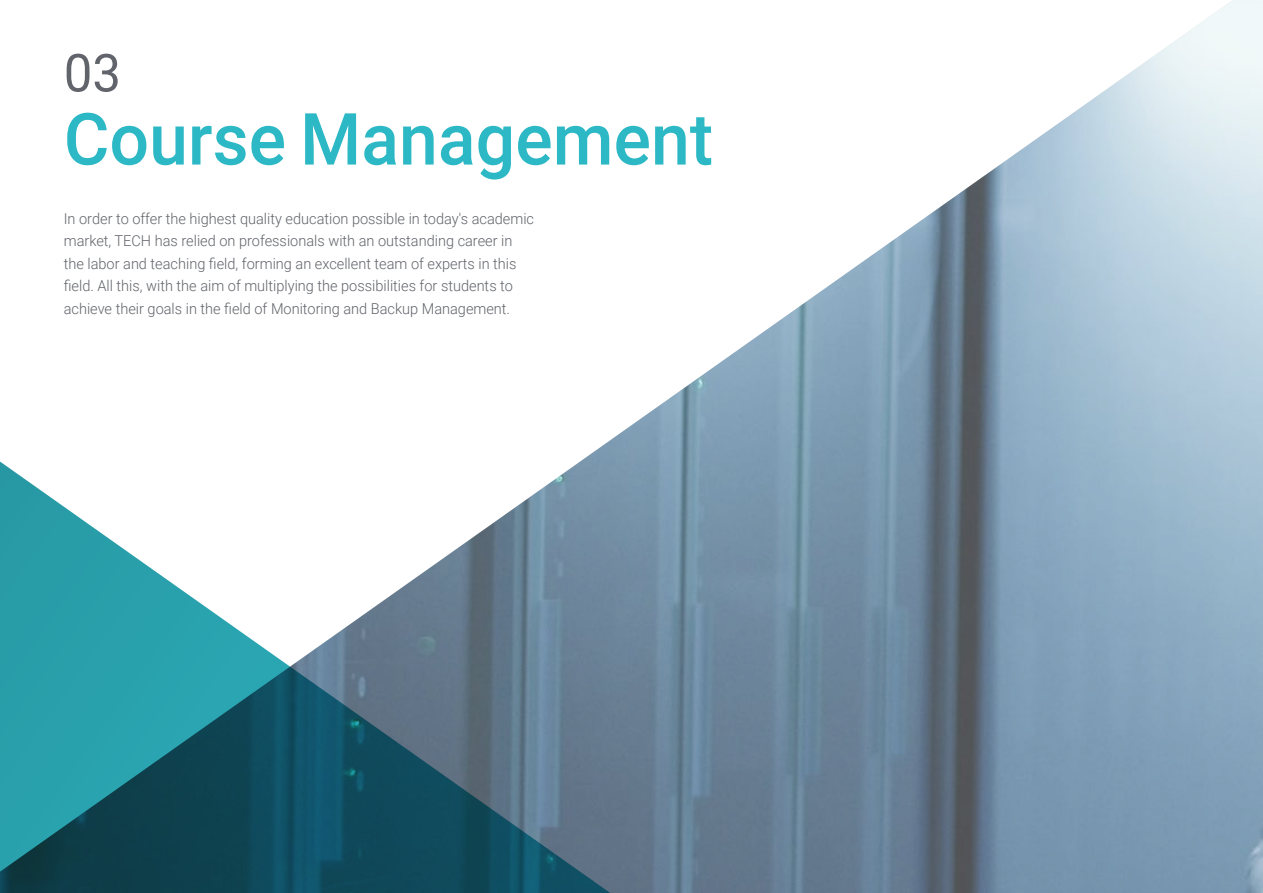
<style>
.page{position:relative;width:1263px;height:893px;background:#fff}
.page>*{position:absolute;margin:0;border:0;box-sizing:border-box;transform-origin:0 0}
.t1{font:500 72px "Roboto";color:#2db8c5}
.t2{font:52.5px "Roboto";color:#61646a}
.t3{font:300 15px/22.5px "Roboto";color:#61646a}
</style>
<div class="page">
<img style="left:602px;top:0;width:661px;height:893px">
<svg style="left:0;top:446px;width:640px;height:447px"></svg>
<h2 class="t2" style="left:64px;top:36px;width:59px">03</h2>
<h1 class="t1" style="left:64px;top:89px;width:651px">Course Management</h1>
<p class="t3" style="left:64px;top:207px;width:472px">In order to offer the highest quality education possible in today's academic market, TECH has relied on professionals with an outstanding career in the labor and teaching field, forming an excellent team of experts in this field. All this, with the aim of multiplying the possibilities for students to achieve their goals in the field of Monitoring and Backup Management.</p>
</div>
